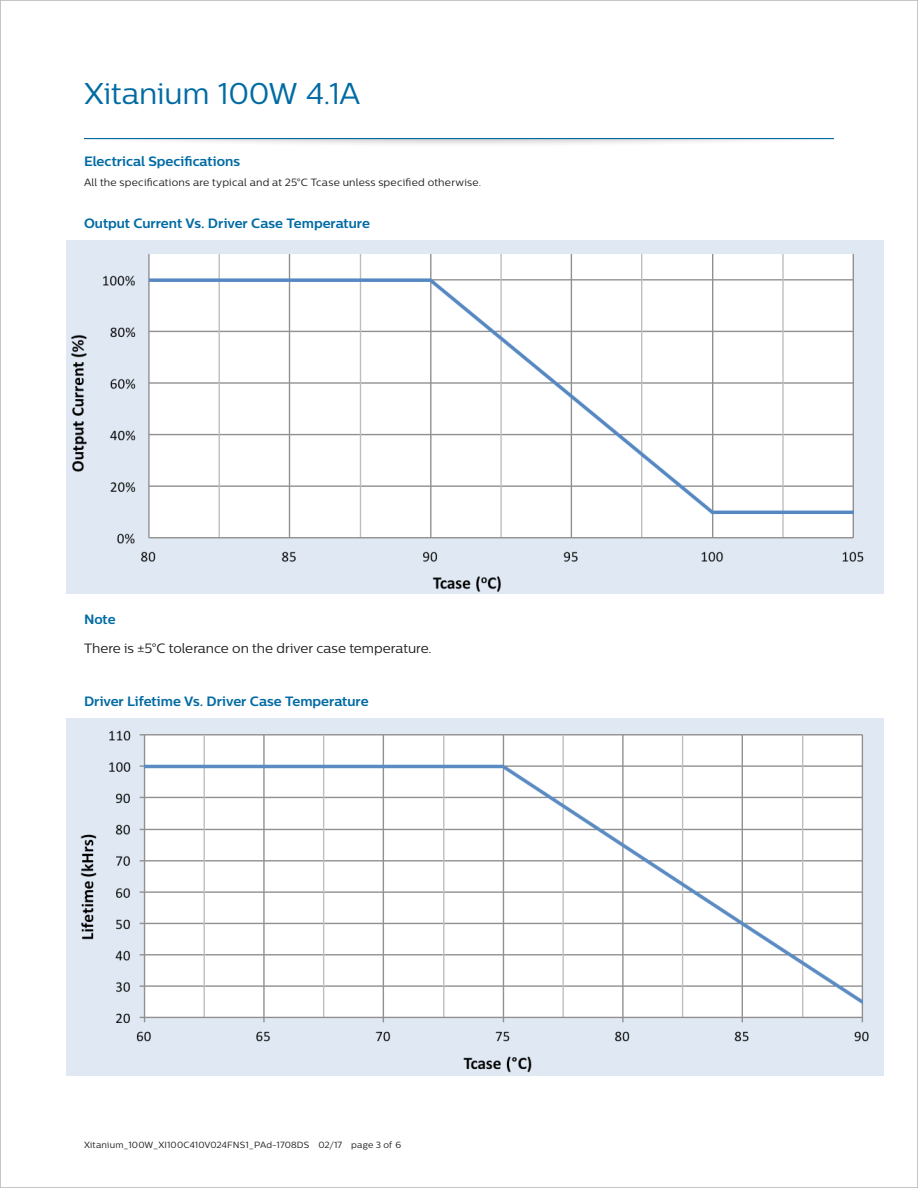
<style>
.page{position:relative;width:918px;height:1188px;background:#fff}
.page>*{position:absolute;margin:0;border:0;box-sizing:border-box;transform-origin:0 0}
.Title_20{font:30px "Centrale Sans";letter-spacing:-.01em;color:#006ba3}
.Body_09{font:700 13.5px "Centrale Sans";letter-spacing:-.005em;color:#006ba3}
.Body_09-2{font:13.5px "Centrale Sans";color:#231f20}
.Body_09-3{font:10.5px "Centrale Sans";letter-spacing:.02em;color:#231f20}
.t1{font:9px "Centrale Sans";letter-spacing:.015em;color:#231f20}
</style>
<div class="page">
<div style="left:65px;top:129px;width:788px;height:19px;background:#231f20;opacity:.3"></div>
<hr style="left:84px;top:138px;width:750px;height:1px;background:#006ba3">
<div style="left:54px;top:123px;width:810px;height:15px;background:#fff"></div>
<div style="left:0;top:123px;width:84px;height:30px;background:#fff"></div>
<div style="left:834px;top:123px;width:84px;height:30px;background:#fff"></div>
<img style="left:66px;top:240px;width:817px;height:354px">
<img style="left:66px;top:718px;width:817px;height:358px">
<p class="Title_20" style="left:84px;top:76px;width:278px">Xitanium 100W 4.1A</p>
<p class="Body_09" style="left:84px;top:153px;width:157px">Electrical Specifications</p>
<p class="Body_09-3" style="left:84px;top:176px;width:399px">All the specifications are typical and at 25°C Tcase unless specified otherwise.</p>
<p class="Body_09" style="left:84px;top:215px;width:287px">Output Current Vs. Driver Case Temperature</p>
<p class="Body_09" style="left:84px;top:611px;width:33px">Note</p>
<p class="Body_09-2" style="left:84px;top:640px;width:349px">There is ±5°C tolerance on the driver case temperature.</p>
<p class="Body_09" style="left:84px;top:693px;width:286px">Driver Lifetime Vs. Driver Case Temperature</p>
<p class="t1" style="left:84px;top:1139px;width:319px">Xitanium_100W_XI100C410V024FNS1_PAd-1708DS 02/17 page 3 of 6</p>
</div>
